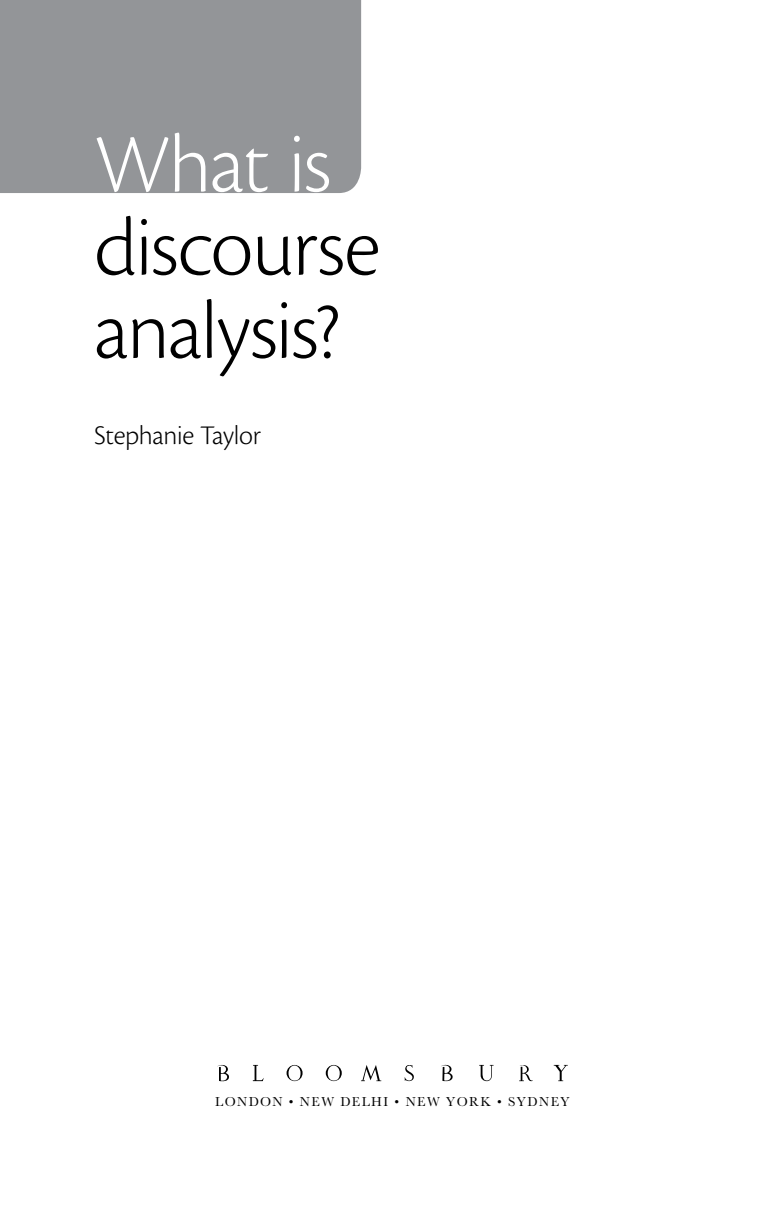
<style>
.page{position:relative;width:783px;height:1225px;background:#fff}
.page>*{position:absolute;margin:0;border:0;box-sizing:border-box;transform-origin:0 0}
.t1{font:300 86px/83.2px "Cronos Pro";letter-spacing:-.025em;color:#000}
.t2{font:300 28px "Cronos Pro";letter-spacing:-.015em;color:#000}
.t3{font:13.4px "Baskerville";letter-spacing:.11em;color:#000}
.s1{color:#fff}
</style>
<div class="page">
<div style="left:0;top:0;width:361px;height:193px;background:#939598"></div>
<svg style="left:217px;top:1065px;width:12px;height:16px"></svg>
<svg style="left:286px;top:1065px;width:16px;height:16px"></svg>
<svg style="left:404px;top:1065px;width:10px;height:17px"></svg>
<svg style="left:253px;top:1065px;width:11px;height:16px"></svg>
<svg style="left:479px;top:1065px;width:14px;height:16px"></svg>
<svg style="left:553px;top:1065px;width:14px;height:16px"></svg>
<svg style="left:519px;top:1065px;width:14px;height:16px"></svg>
<svg style="left:361px;top:1065px;width:20px;height:16px"></svg>
<svg style="left:441px;top:1065px;width:12px;height:16px"></svg>
<svg style="left:325px;top:1065px;width:16px;height:16px"></svg>
<p class="t1" style="left:94px;top:122px;width:288px"><span class="s1">What is </span>discourse analysis?</p>
<p class="t2" style="left:94px;top:419px;width:168px">Stephanie Taylor</p>
<p class="t3" style="left:215px;top:1093px;width:356px">LONDON • NEW DELHI • NEW YORK • SYDNEY</p>
</div>
